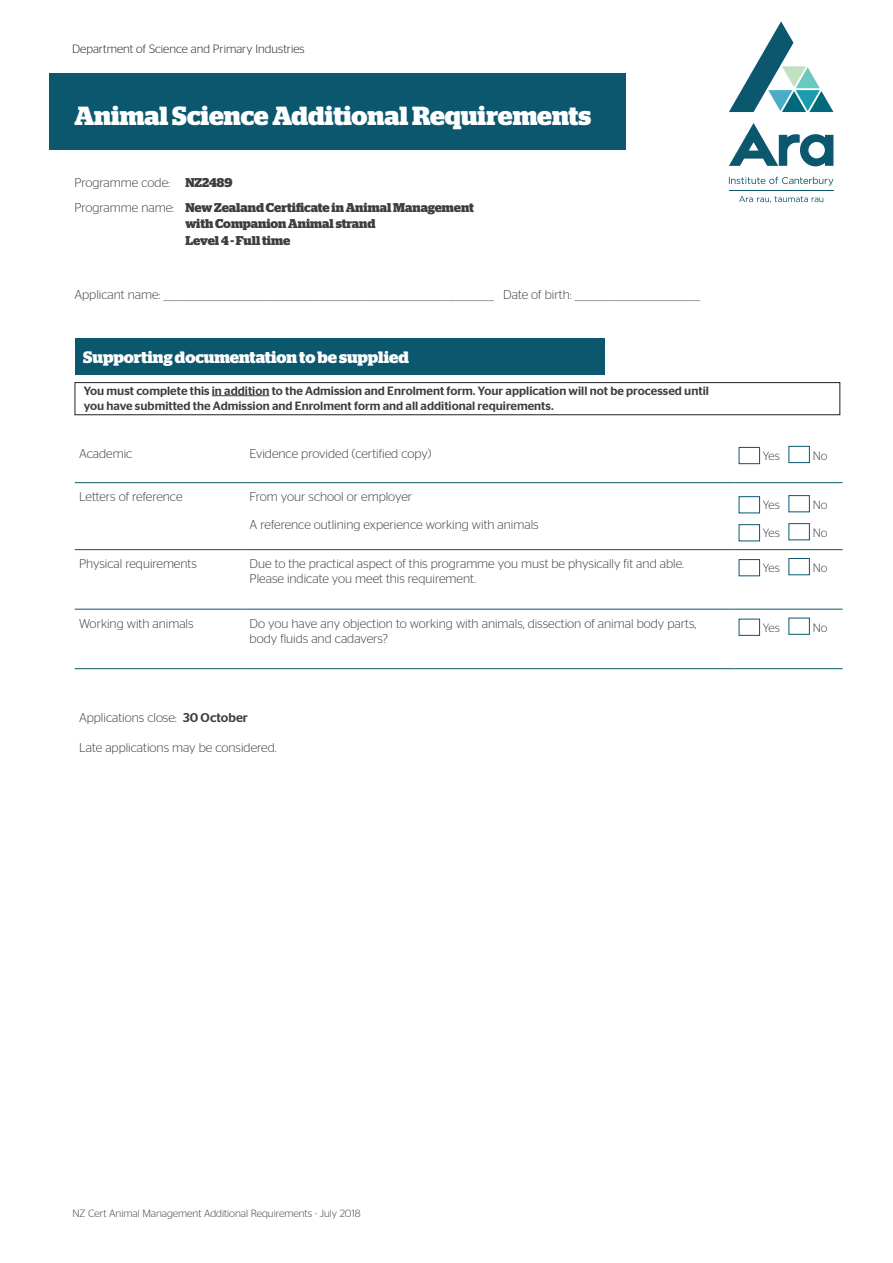
<style>
.page{position:relative;width:893px;height:1263px;background:#fff}
.page>*{position:absolute;margin:0;border:0;box-sizing:border-box;transform-origin:0 0}
.t1{font:700 26.25px "Stag";color:#fff}
.t2{font:700 16.5px "Stag";letter-spacing:-.005em;color:#fff}
.t3{font:300 12.75px/15px "Stag Sans";color:#3e3e3f}
.t4{font:700 12.75px/16.5px "Stag";color:#3e3e3f}
.t5{font:500 12px/15px "Stag Sans";color:#3e3e3f}
.t6{font:300 12px "Stag Sans";color:#231f20}
.t7{font:300 12px "Stag Sans";color:#3e3e3f}
.t8{font:300 10.5px "Stag Sans";color:#3e3e3f}
.s1{font-family:"Stag";font-weight:700}
.s2{font-family:"Stag Sans";font-weight:300}
.s3{font-weight:500}
</style>
<div class="page">
<div style="left:49px;top:73px;width:576px;height:77px;background:#0b576d"></div>
<div style="left:75px;top:338px;width:530px;height:36px;background:#0b576d"></div>
<hr style="left:75px;top:482px;width:170px;height:1px;background:#0b576d">
<hr style="left:245px;top:482px;width:489px;height:1px;background:#0b576d">
<hr style="left:734px;top:482px;width:109px;height:1px;background:#0b576d">
<hr style="left:75px;top:549px;width:170px;height:1px;background:#0b576d">
<hr style="left:245px;top:549px;width:489px;height:1px;background:#0b576d">
<hr style="left:734px;top:549px;width:109px;height:1px;background:#0b576d">
<hr style="left:75px;top:609px;width:170px;height:1px;background:#0b576d">
<hr style="left:245px;top:609px;width:489px;height:1px;background:#0b576d">
<hr style="left:734px;top:609px;width:109px;height:1px;background:#0b576d">
<hr style="left:75px;top:668px;width:170px;height:1px;background:#0b576d">
<hr style="left:245px;top:668px;width:489px;height:1px;background:#0b576d">
<hr style="left:734px;top:668px;width:109px;height:1px;background:#0b576d">
<svg style="left:738px;top:447px;width:22px;height:17px"></svg>
<svg style="left:788px;top:446px;width:22px;height:17px"></svg>
<svg style="left:738px;top:496px;width:22px;height:18px"></svg>
<svg style="left:788px;top:495px;width:22px;height:18px"></svg>
<svg style="left:738px;top:524px;width:22px;height:18px"></svg>
<svg style="left:788px;top:523px;width:22px;height:18px"></svg>
<svg style="left:738px;top:559px;width:22px;height:18px"></svg>
<svg style="left:788px;top:558px;width:22px;height:17px"></svg>
<svg style="left:738px;top:618px;width:22px;height:18px"></svg>
<svg style="left:788px;top:617px;width:22px;height:18px"></svg>
<hr style="left:212px;top:395px;width:57px;height:1px;background:#3e3e3f">
<div style="left:75px;top:382px;width:765px;height:33px;border:1px solid #231f20"></div>
<svg style="left:729px;top:21px;width:104px;height:91px"></svg>
<svg style="left:729px;top:177px;width:104px;height:9px"></svg>
<svg style="left:739px;top:196px;width:84px;height:7px"></svg>
<svg style="left:729px;top:123px;width:104px;height:43px"></svg>
<hr style="left:729px;top:190px;width:104px;height:1px;background:#0b576d">
<p class="t6" style="left:72px;top:42px;width:234px">Department of Science and Primary Industries</p>
<h1 class="t1" style="left:74px;top:100px;width:518px">Animal Science Additional Requirements</h1>
<p class="t3" style="left:74px;top:175px;width:160px">Programme code: <span class="s1">NZ2489</span></p>
<p class="t4" style="left:185px;top:199px;width:290px;text-indent:-111px"><span class="s2">Programme name:</span> New Zealand Certificate in Animal Management with Companion Animal strand<br>Level 4 - Full time</p>
<p class="t3" style="left:74px;top:287px;width:627px">Applicant name: _______________________________________________________________________________ Date of birth: ______________________________</p>
<p class="t2" style="left:83px;top:347px;width:327px">Supporting documentation to be supplied</p>
<p class="t5" style="left:84px;top:383px;width:627px">You must complete this in addition to the Admission and Enrolment form. Your application will not be processed until you have submitted the Admission and Enrolment form and all additional requirements.</p>
<p class="t3" style="left:79px;top:446px;width:55px">Academic</p>
<p class="t3" style="left:250px;top:446px;width:183px">Evidence provided (certified copy)</p>
<p class="t7" style="left:763px;top:449px;width:18px">Yes</p>
<p class="t7" style="left:813px;top:449px;width:16px">No</p>
<p class="t3" style="left:79px;top:489px;width:105px">Letters of reference</p>
<p class="t3" style="left:250px;top:483px;width:290px;line-height:27.8px">From your school or employer<br>A reference outlining experience working with animals</p>
<p class="t7" style="left:763px;top:498px;width:18px">Yes</p>
<p class="t7" style="left:813px;top:498px;width:16px">No</p>
<p class="t7" style="left:763px;top:526px;width:18px">Yes</p>
<p class="t7" style="left:813px;top:526px;width:16px">No</p>
<p class="t3" style="left:79px;top:556px;width:119px">Physical requirements</p>
<p class="t3" style="left:250px;top:556px;width:436px">Due to the practical aspect of this programme you must be physically fit and able.<br>Please indicate you meet this requirement.</p>
<p class="t7" style="left:763px;top:561px;width:18px">Yes</p>
<p class="t7" style="left:813px;top:561px;width:16px">No</p>
<p class="t3" style="left:79px;top:616px;width:116px">Working with animals</p>
<p class="t3" style="left:250px;top:616px;width:448px">Do you have any objection to working with animals, dissection of animal body parts, body fluids and cadavers?</p>
<p class="t7" style="left:763px;top:621px;width:18px">Yes</p>
<p class="t7" style="left:813px;top:621px;width:16px">No</p>
<p class="t3" style="left:79px;top:709px;width:170px">Applications close: <span class="s3">30 October</span></p>
<p class="t3" style="left:79px;top:739px;width:199px">Late applications may be considered.</p>
<p class="t8" style="left:72px;top:1208px;width:290px">NZ Cert Animal Management Additional Requirements - July 2018</p>
</div>
